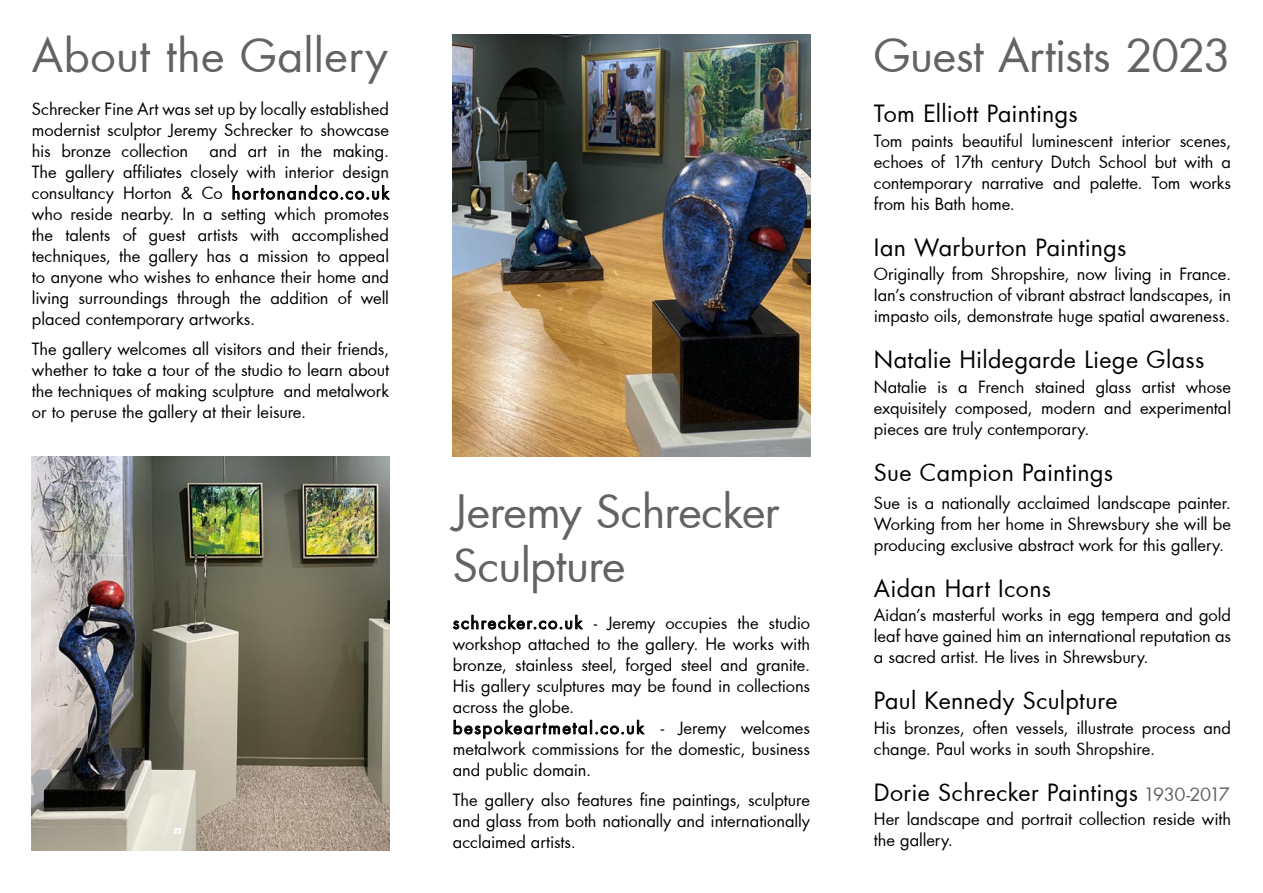
<style>
.page{position:relative;width:1263px;height:893px;background:#fff}
.page>*{position:absolute;margin:0;border:0;box-sizing:border-box;transform-origin:0 0}
.t1{font:45px/54px "Futura";letter-spacing:-.01em;color:#636363}
.t2{font:45px "Futura";letter-spacing:.01em;color:#636363}
.t3{font:23.25px "Futura";letter-spacing:.01em;color:#000}
.t4{font:16.5px/21px "Futura";letter-spacing:-.005em;color:#000;text-align:justify}
.s1{font-size:18px;color:#636363}
</style>
<div class="page">
<svg style="left:232px;top:185px;width:158px;height:15px"></svg>
<svg style="left:453px;top:614px;width:131px;height:16px"></svg>
<svg style="left:453px;top:719px;width:192px;height:20px"></svg>
<img style="left:32px;top:456px;width:357px;height:394px">
<img style="left:453px;top:34px;width:357px;height:422px">
<h1 class="t2" style="left:32px;top:24px;width:358px">About the Gallery</h1>
<p class="t4" style="left:32px;top:98px;width:359px">Schrecker Fine Art was set up by locally established modernist sculptor Jeremy Schrecker to showcase his bronze collection</p>
<p class="t4" style="left:32px;top:140px;width:359px;text-indent:178px">and art in the making.<br>The gallery affiliates closely with interior design consultancy Horton &amp; Co hortonandco.co.uk who reside nearby. In a setting which promotes the talents of guest artists with accomplished techniques, the gallery has a mission to appeal to anyone who wishes to enhance their home and living surroundings through the addition of well placed contemporary artworks.</p>
<p class="t4" style="left:32px;top:338px;width:359px">The gallery welcomes all visitors and their friends, whether to take a tour of the studio to learn about the techniques of making sculpture and metalwork or to peruse the gallery at their leisure.</p>
<h1 class="t1" style="left:453px;top:484px;width:329px">Jeremy Schrecker<br>Sculpture</h1>
<p class="t4" style="left:453px;top:612px;width:359px;text-align:left">schrecker.co.uk - Jeremy occupies the studio workshop attached to the gallery. He works with bronze, stainless steel, forged steel and granite.<br>His gallery sculptures may be found in collections across the globe.<br>bespokeartmetal.co.uk - Jeremy welcomes metalwork commissions for the domestic, business and public domain.</p>
<p class="t4" style="left:453px;top:789px;width:359px">The gallery also features fine paintings, sculpture and glass from both nationally and internationally acclaimed artists.</p>
<h1 class="t1" style="left:874px;top:28px;width:359px">Guest Artists 2023</h1>
<h2 class="t3" style="left:874px;top:98px;width:205px">Tom Elliott Paintings</h2>
<p class="t4" style="left:874px;top:130px;width:359px">Tom paints beautiful luminescent interior scenes, echoes of 17th century Dutch School but with a contemporary narrative and palette. Tom works from his Bath home.</p>
<h2 class="t3" style="left:874px;top:231px;width:254px">Ian Warburton Paintings</h2>
<p class="t4" style="left:874px;top:263px;width:359px">Originally from Shropshire, now living in France.<br>Ian’s construction of vibrant abstract landscapes, in impasto oils, demonstrate huge spatial awareness.</p>
<h2 class="t3" style="left:874px;top:344px;width:332px">Natalie Hildegarde Liege Glass</h2>
<p class="t4" style="left:874px;top:376px;width:359px">Natalie is a French stained glass artist whose exquisitely composed, modern and experimental pieces are truly contemporary.</p>
<h2 class="t3" style="left:874px;top:456px;width:241px">Sue Campion Paintings</h2>
<p class="t4" style="left:874px;top:492px;width:359px">Sue is a nationally acclaimed landscape painter.<br>Working from her home in Shrewsbury she will be producing exclusive abstract work for this gallery.</p>
<h2 class="t3" style="left:874px;top:572px;width:179px">Aidan Hart Icons</h2>
<p class="t4" style="left:874px;top:604px;width:359px">Aidan’s masterful works in egg tempera and gold leaf have gained him an international reputation as a sacred artist. He lives in Shrewsbury.</p>
<h2 class="t3" style="left:874px;top:685px;width:245px">Paul Kennedy Sculpture</h2>
<p class="t4" style="left:874px;top:717px;width:359px">His bronzes, often vessels, illustrate process and change. Paul works in south Shropshire.</p>
<h2 class="t3" style="left:874px;top:776px;width:357px">Dorie Schrecker Paintings <span class="s1">1930-2017</span></h2>
<p class="t4" style="left:874px;top:808px;width:359px">Her landscape and portrait collection reside with the gallery.</p>
</div>
